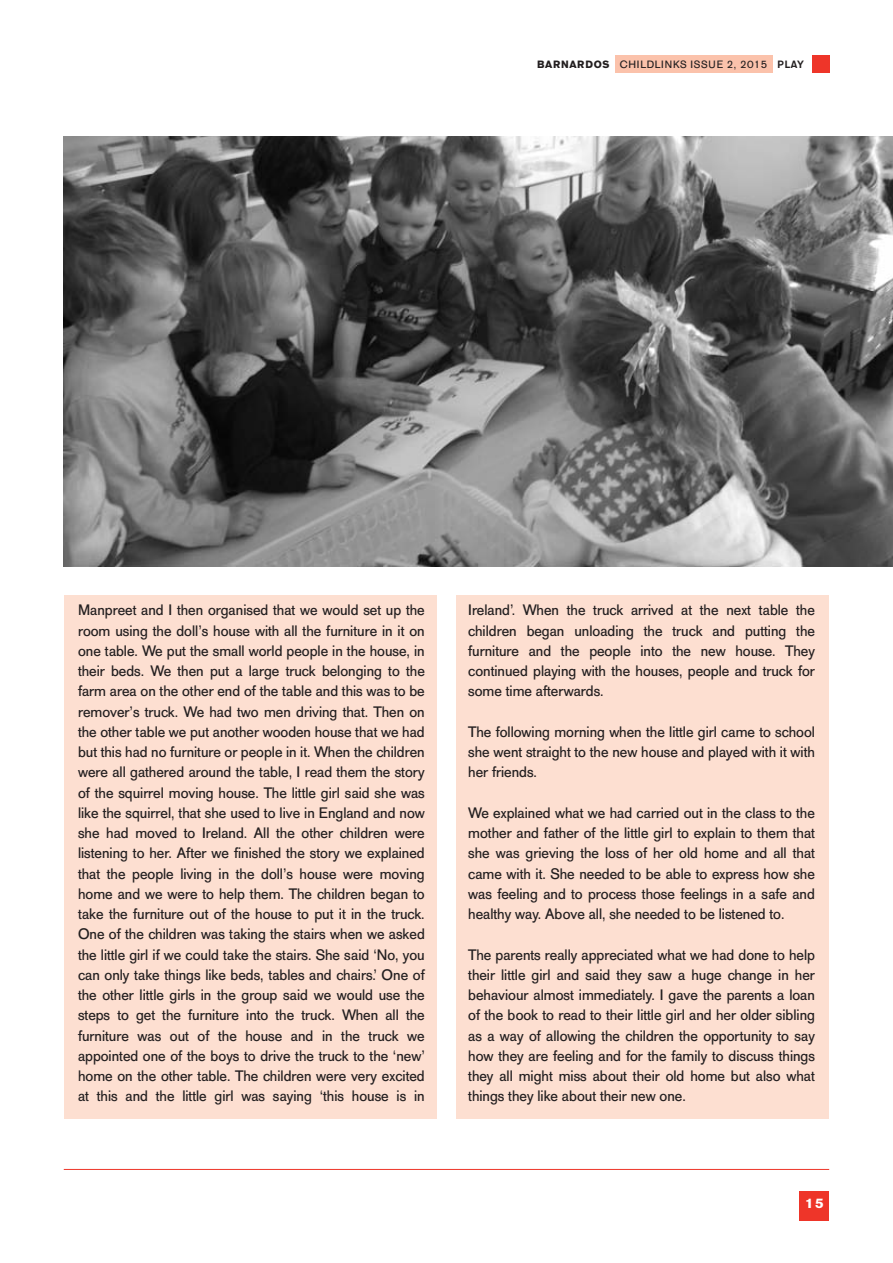
<style>
.page{position:relative;width:893px;height:1263px;background:#fff}
.page>*{position:absolute;margin:0;border:0;box-sizing:border-box;transform-origin:0 0}
.t1{font:15px/20.2px "AG Old Face";color:#231f20;text-align:justify}
.t2{font:700 13.5px "AG Old Face";color:#fff}
.t3{font:10.5px "AG Old Face";letter-spacing:.07em;color:#231f20}
.s1{font-weight:700}
.s2{font-weight:500}
</style>
<div class="page">
<div style="left:64px;top:595px;width:372px;height:523px;background:#fddfd1"></div>
<div style="left:457px;top:595px;width:372px;height:523px;background:#fddfd1"></div>
<div style="left:799px;top:1191px;width:30px;height:29px;background:#ee3529"></div>
<hr style="left:64px;top:1169px;width:765px;height:1px;background:#ee3529">
<div style="left:813px;top:55px;width:17px;height:17px;background:#ee3529"></div>
<div style="left:615px;top:55px;width:158px;height:17px;background:#fbc2ab"></div>
<img style="left:64px;top:136px;width:829px;height:430px">
<p class="t3" style="left:537px;top:60px;width:268px"><span class="s1">BARNARDOS</span> CHILDLINKS ISSUE 2, 2015 <span class="s2">PLAY</span></p>
<p class="t1" style="left:78px;top:602px;width:348px">Manpreet and I then organised that we would set up the room using the doll’s house with all the furniture in it on one table. We put the small world people in the house, in their beds. We then put a large truck belonging to the farm area on the other end of the table and this was to be remover’s truck. We had two men driving that. Then on the other table we put another wooden house that we had but this had no furniture or people in it. When the children were all gathered around the table, I read them the story of the squirrel moving house. The little girl said she was like the squirrel, that she used to live in England and now she had moved to Ireland. All the other children were listening to her. After we finished the story we explained that the people living in the doll’s house were moving home and we were to help them. The children began to take the furniture out of the house to put it in the truck.<br>One of the children was taking the stairs when we asked the little girl if we could take the stairs. She said ‘No, you can only take things like beds, tables and chairs.’ One of the other little girls in the group said we would use the steps to get the furniture into the truck. When all the furniture was out of the house and in the truck we appointed one of the boys to drive the truck to the ‘new’ home on the other table. The children were very excited at this and the little girl was saying ‘this house is in</p>
<p class="t1" style="left:468px;top:602px;width:348px">Ireland’. When the truck arrived at the next table the children began unloading the truck and putting the furniture and the people into the new house. They continued playing with the houses, people and truck for some time afterwards.</p>
<p class="t1" style="left:468px;top:723px;width:348px">The following morning when the little girl came to school she went straight to the new house and played with it with her friends.</p>
<p class="t1" style="left:468px;top:804px;width:348px">We explained what we had carried out in the class to the mother and father of the little girl to explain to them that she was grieving the loss of her old home and all that came with it. She needed to be able to express how she was feeling and to process those feelings in a safe and healthy way. Above all, she needed to be listened to.</p>
<p class="t1" style="left:468px;top:946px;width:348px">The parents really appreciated what we had done to help their little girl and said they saw a huge change in her behaviour almost immediately. I gave the parents a loan of the book to read to their little girl and her older sibling as a way of allowing the children the opportunity to say how they are feeling and for the family to discuss things they all might miss about their old home but also what things they like about their new one.</p>
<p class="t2" style="left:805px;top:1198px;width:20px">15</p>
</div>
